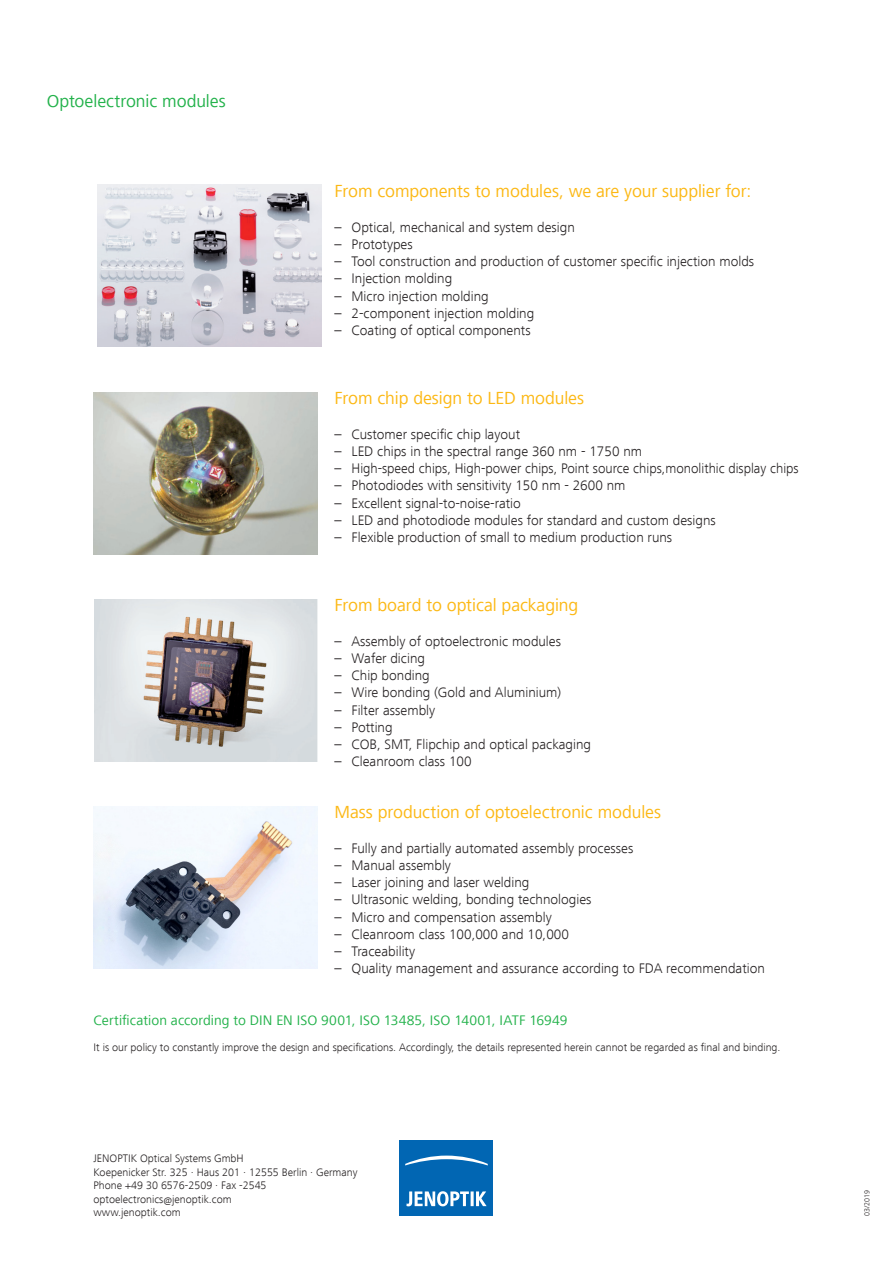
<style>
.page{position:relative;width:893px;height:1263px;background:#fff}
.page>*{position:absolute;margin:0;border:0;box-sizing:border-box;transform-origin:0 0}
.Headline_12_14_5_pt{font:18px "Frutiger Next LT";letter-spacing:-.005em;color:#fcb814}
.Headline_12_14_5_pt-2{font:18px "Frutiger Next LT";color:#23b24b}
.t1{font:300 14.25px "Frutiger Next LT";color:#231f20}
.Subeadline__Data_She{font:14.25px "Frutiger Next LT";letter-spacing:.005em;color:#23b24b}
.Imprint_Info_Address{font:300 11.25px/13.5px "Frutiger Next LT";color:#231f20}
.Caption_Marginal_Not{font:300 11.25px "Frutiger Next LT";color:#231f20}
.Serial_Number_5_6_pt{font:300 7.5px "Frutiger Next LT";color:#231f20}
</style>
<div class="page">
<img style="left:98px;top:184px;width:224px;height:162px">
<img style="left:94px;top:392px;width:223px;height:162px">
<img style="left:94px;top:599px;width:223px;height:162px">
<img style="left:94px;top:806px;width:223px;height:162px">
<div style="left:400px;top:1140px;width:93px;height:76px;background:#0166b3"></div>
<svg style="left:405px;top:1155px;width:83px;height:10px"></svg>
<svg style="left:406px;top:1191px;width:81px;height:15px"></svg>
<p class="Headline_12_14_5_pt-2" style="left:47px;top:91px;width:180px">Optoelectronic modules</p>
<p class="Headline_12_14_5_pt" style="left:334px;top:181px;width:418px">From components to modules, we are your supplier for:</p>
<p class="t1" style="left:334px;top:219px;width:242px">– Optical, mechanical and system design</p>
<p class="t1" style="left:334px;top:236px;width:80px">– Prototypes</p>
<p class="t1" style="left:334px;top:253px;width:421px">– Tool construction and production of customer specific injection molds</p>
<p class="t1" style="left:334px;top:271px;width:119px">– Injection molding</p>
<p class="t1" style="left:334px;top:288px;width:156px">– Micro injection molding</p>
<p class="t1" style="left:334px;top:305px;width:201px">– 2-component injection molding</p>
<p class="t1" style="left:334px;top:322px;width:198px">– Coating of optical components</p>
<p class="Headline_12_14_5_pt" style="left:334px;top:388px;width:251px">From chip design to LED modules</p>
<p class="t1" style="left:334px;top:426px;width:187px">– Customer specific chip layout</p>
<p class="t1" style="left:334px;top:443px;width:309px">– LED chips in the spectral range 360 nm - 1750 nm</p>
<p class="t1" style="left:334px;top:460px;width:466px">– High-speed chips, High-power chips, Point source chips,monolithic display chips</p>
<p class="t1" style="left:334px;top:478px;width:292px">– Photodiodes with sensitivity 150 nm - 2600 nm</p>
<p class="t1" style="left:334px;top:495px;width:188px">– Excellent signal-to-noise-ratio</p>
<p class="t1" style="left:334px;top:512px;width:383px">– LED and photodiode modules for standard and custom designs</p>
<p class="t1" style="left:334px;top:529px;width:339px">– Flexible production of small to medium production runs</p>
<p class="Headline_12_14_5_pt" style="left:334px;top:595px;width:245px">From board to optical packaging</p>
<p class="t1" style="left:334px;top:633px;width:228px">– Assembly of optoelectronic modules</p>
<p class="t1" style="left:334px;top:650px;width:92px">– Wafer dicing</p>
<p class="t1" style="left:334px;top:667px;width:97px">– Chip bonding</p>
<p class="t1" style="left:334px;top:685px;width:228px">– Wire bonding (Gold and Aluminium)</p>
<p class="t1" style="left:334px;top:702px;width:102px">– Filter assembly</p>
<p class="t1" style="left:334px;top:719px;width:60px">– Potting</p>
<p class="t1" style="left:334px;top:736px;width:258px">– COB, SMT, Flipchip and optical packaging</p>
<p class="t1" style="left:334px;top:754px;width:139px">– Cleanroom class 100</p>
<p class="Headline_12_14_5_pt" style="left:334px;top:802px;width:328px">Mass production of optoelectronic modules</p>
<p class="t1" style="left:334px;top:840px;width:300px">– Fully and partially automated assembly processes</p>
<p class="t1" style="left:334px;top:857px;width:118px">– Manual assembly</p>
<p class="t1" style="left:334px;top:874px;width:196px">– Laser joining and laser welding</p>
<p class="t1" style="left:334px;top:892px;width:258px">– Ultrasonic welding, bonding technologies</p>
<p class="t1" style="left:334px;top:909px;width:219px">– Micro and compensation assembly</p>
<p class="t1" style="left:334px;top:926px;width:236px">– Cleanroom class 100,000 and 10,000</p>
<p class="t1" style="left:334px;top:943px;width:82px">– Traceability</p>
<p class="t1" style="left:334px;top:961px;width:432px">– Quality management and assurance according to FDA recommendation</p>
<p class="Subeadline__Data_She" style="left:94px;top:1012px;width:475px">Certification according to DIN EN ISO 9001, ISO 13485, ISO 14001, IATF 16949</p>
<p class="Caption_Marginal_Not" style="left:94px;top:1041px;width:688px">It is our policy to constantly improve the design and specifications. Accordingly, the details represented herein cannot be regarded as final and binding.</p>
<p class="Imprint_Info_Address" style="left:94px;top:1152px;width:266px">JENOPTIK Optical Systems GmbH<br>Koepenicker Str. 325 · Haus 201 · 12555 Berlin · Germany Phone +49 30 6576-2509 · Fax -2545 optoelectronics@jenoptik.com<br>www.jenoptik.com</p>
<p class="Serial_Number_5_6_pt" style="left:863px;top:1216px;width:27px;rotate:-90deg">03/2019</p>
</div>
